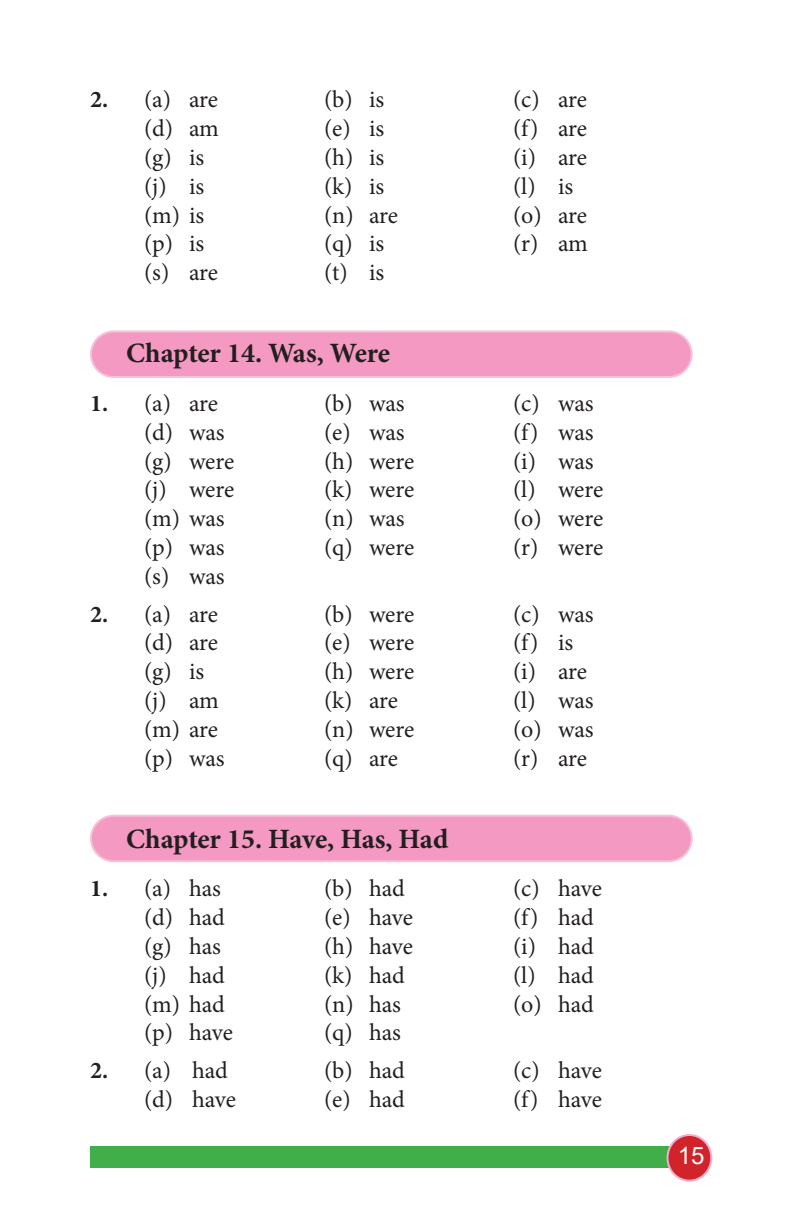
<style>
.page{position:relative;width:792px;height:1224px;background:#fff}
.page>*{position:absolute;margin:0;border:0;box-sizing:border-box;transform-origin:0 0}
.Chapter_name{font:700 28px "Minion Pro";letter-spacing:-.005em;color:#231f20}
._3_option{font:24px "Minion Pro";letter-spacing:-.005em;color:#231f20}
.Question{font:24px "Minion Pro";letter-spacing:-.005em;color:#231f20}
.t1{font:24px "Arial";color:#fff}
.s1{font-weight:700}
</style>
<div class="page">
<div style="left:90px;top:1146px;width:613px;height:22px;background:#40ae49"></div>
<div style="left:668px;top:1135px;width:43px;height:46px;background:#d1232a;border-radius:50%"></div>
<div style="left:667px;top:1134px;width:45px;height:48px;border:2px solid #f5adce;border-radius:50%"></div>
<div style="left:91px;top:816px;width:601px;height:45px;background:#f499c2;border-radius:23px"></div>
<div style="left:90px;top:815px;width:603px;height:47px;border:2px solid #f7c1d9;border-radius:23px"></div>
<div style="left:91px;top:331px;width:601px;height:46px;background:#f499c2;border-radius:23px"></div>
<div style="left:90px;top:330px;width:603px;height:48px;border:2px solid #f7c1d9;border-radius:23px"></div>
<p class="Question" style="left:90px;top:84px;width:130px"><span class="s1">2.</span> (a) are</p>
<p class="Question" style="left:324px;top:84px;width:62px">(b) is</p>
<p class="Question" style="left:513px;top:84px;width:76px">(c) are</p>
<p class="_3_option" style="left:144px;top:113px;width:76px">(d) am</p>
<p class="_3_option" style="left:324px;top:113px;width:62px">(e) is</p>
<p class="_3_option" style="left:513px;top:113px;width:76px">(f) are</p>
<p class="_3_option" style="left:144px;top:141px;width:62px">(g) is</p>
<p class="_3_option" style="left:324px;top:141px;width:62px">(h) is</p>
<p class="_3_option" style="left:513px;top:141px;width:76px">(i) are</p>
<p class="_3_option" style="left:144px;top:170px;width:62px">(j) is</p>
<p class="_3_option" style="left:324px;top:170px;width:62px">(k) is</p>
<p class="_3_option" style="left:513px;top:170px;width:62px">(l) is</p>
<p class="_3_option" style="left:144px;top:199px;width:62px">(m) is</p>
<p class="_3_option" style="left:324px;top:199px;width:76px">(n) are</p>
<p class="_3_option" style="left:513px;top:199px;width:76px">(o) are</p>
<p class="_3_option" style="left:144px;top:228px;width:62px">(p) is</p>
<p class="_3_option" style="left:324px;top:228px;width:62px">(q) is</p>
<p class="_3_option" style="left:513px;top:228px;width:76px">(r) am</p>
<p class="_3_option" style="left:144px;top:257px;width:76px">(s) are</p>
<p class="_3_option" style="left:324px;top:257px;width:62px">(t) is</p>
<p class="Chapter_name" style="left:126px;top:334px;width:266px">Chapter 14. Was, Were</p>
<p class="Question" style="left:90px;top:387px;width:130px"><span class="s1">1.</span> (a) are</p>
<p class="Question" style="left:324px;top:387px;width:82px">(b) was</p>
<p class="Question" style="left:513px;top:387px;width:82px">(c) was</p>
<p class="_3_option" style="left:144px;top:416px;width:82px">(d) was</p>
<p class="_3_option" style="left:324px;top:416px;width:82px">(e) was</p>
<p class="_3_option" style="left:513px;top:416px;width:82px">(f) was</p>
<p class="_3_option" style="left:144px;top:445px;width:92px">(g) were</p>
<p class="_3_option" style="left:324px;top:445px;width:92px">(h) were</p>
<p class="_3_option" style="left:513px;top:445px;width:82px">(i) was</p>
<p class="_3_option" style="left:144px;top:474px;width:92px">(j) were</p>
<p class="_3_option" style="left:324px;top:474px;width:92px">(k) were</p>
<p class="_3_option" style="left:513px;top:474px;width:92px">(l) were</p>
<p class="_3_option" style="left:144px;top:503px;width:82px">(m) was</p>
<p class="_3_option" style="left:324px;top:503px;width:82px">(n) was</p>
<p class="_3_option" style="left:513px;top:503px;width:92px">(o) were</p>
<p class="_3_option" style="left:144px;top:531px;width:82px">(p) was</p>
<p class="_3_option" style="left:324px;top:531px;width:92px">(q) were</p>
<p class="_3_option" style="left:513px;top:531px;width:92px">(r) were</p>
<p class="_3_option" style="left:144px;top:560px;width:82px">(s) was</p>
<p class="Question" style="left:90px;top:598px;width:130px"><span class="s1">2.</span> (a) are</p>
<p class="Question" style="left:324px;top:598px;width:92px">(b) were</p>
<p class="Question" style="left:513px;top:598px;width:82px">(c) was</p>
<p class="_3_option" style="left:144px;top:627px;width:76px">(d) are</p>
<p class="_3_option" style="left:324px;top:627px;width:92px">(e) were</p>
<p class="_3_option" style="left:513px;top:627px;width:62px">(f) is</p>
<p class="_3_option" style="left:144px;top:656px;width:62px">(g) is</p>
<p class="_3_option" style="left:324px;top:656px;width:92px">(h) were</p>
<p class="_3_option" style="left:513px;top:656px;width:76px">(i) are</p>
<p class="_3_option" style="left:144px;top:684px;width:76px">(j) am</p>
<p class="_3_option" style="left:324px;top:684px;width:76px">(k) are</p>
<p class="_3_option" style="left:513px;top:684px;width:82px">(l) was</p>
<p class="_3_option" style="left:144px;top:713px;width:76px">(m) are</p>
<p class="_3_option" style="left:324px;top:713px;width:92px">(n) were</p>
<p class="_3_option" style="left:513px;top:713px;width:82px">(o) was</p>
<p class="_3_option" style="left:144px;top:742px;width:82px">(p) was</p>
<p class="_3_option" style="left:324px;top:742px;width:76px">(q) are</p>
<p class="_3_option" style="left:513px;top:742px;width:76px">(r) are</p>
<p class="Chapter_name" style="left:126px;top:819px;width:324px">Chapter 15. Have, Has, Had</p>
<p class="Question" style="left:90px;top:873px;width:133px"><span class="s1">1.</span> (a) has</p>
<p class="Question" style="left:324px;top:873px;width:82px">(b) had</p>
<p class="Question" style="left:513px;top:873px;width:90px">(c) have</p>
<p class="_3_option" style="left:144px;top:902px;width:82px">(d) had</p>
<p class="_3_option" style="left:324px;top:902px;width:90px">(e) have</p>
<p class="_3_option" style="left:513px;top:902px;width:82px">(f) had</p>
<p class="_3_option" style="left:144px;top:930px;width:79px">(g) has</p>
<p class="_3_option" style="left:324px;top:930px;width:90px">(h) have</p>
<p class="_3_option" style="left:513px;top:930px;width:82px">(i) had</p>
<p class="_3_option" style="left:144px;top:959px;width:82px">(j) had</p>
<p class="_3_option" style="left:324px;top:959px;width:82px">(k) had</p>
<p class="_3_option" style="left:513px;top:959px;width:82px">(l) had</p>
<p class="_3_option" style="left:144px;top:988px;width:82px">(m) had</p>
<p class="_3_option" style="left:324px;top:988px;width:79px">(n) has</p>
<p class="_3_option" style="left:513px;top:988px;width:82px">(o) had</p>
<p class="_3_option" style="left:144px;top:1017px;width:90px">(p) have</p>
<p class="_3_option" style="left:324px;top:1017px;width:79px">(q) has</p>
<p class="Question" style="left:90px;top:1055px;width:139px"><span class="s1">2.</span> (a) had</p>
<p class="Question" style="left:324px;top:1055px;width:82px">(b) had</p>
<p class="Question" style="left:513px;top:1055px;width:90px">(c) have</p>
<p class="_3_option" style="left:144px;top:1083px;width:93px">(d) have</p>
<p class="_3_option" style="left:324px;top:1083px;width:82px">(e) had</p>
<p class="_3_option" style="left:513px;top:1083px;width:90px">(f) have</p>
<p class="t1" style="left:678px;top:1139px;width:28px">15</p>
</div>
